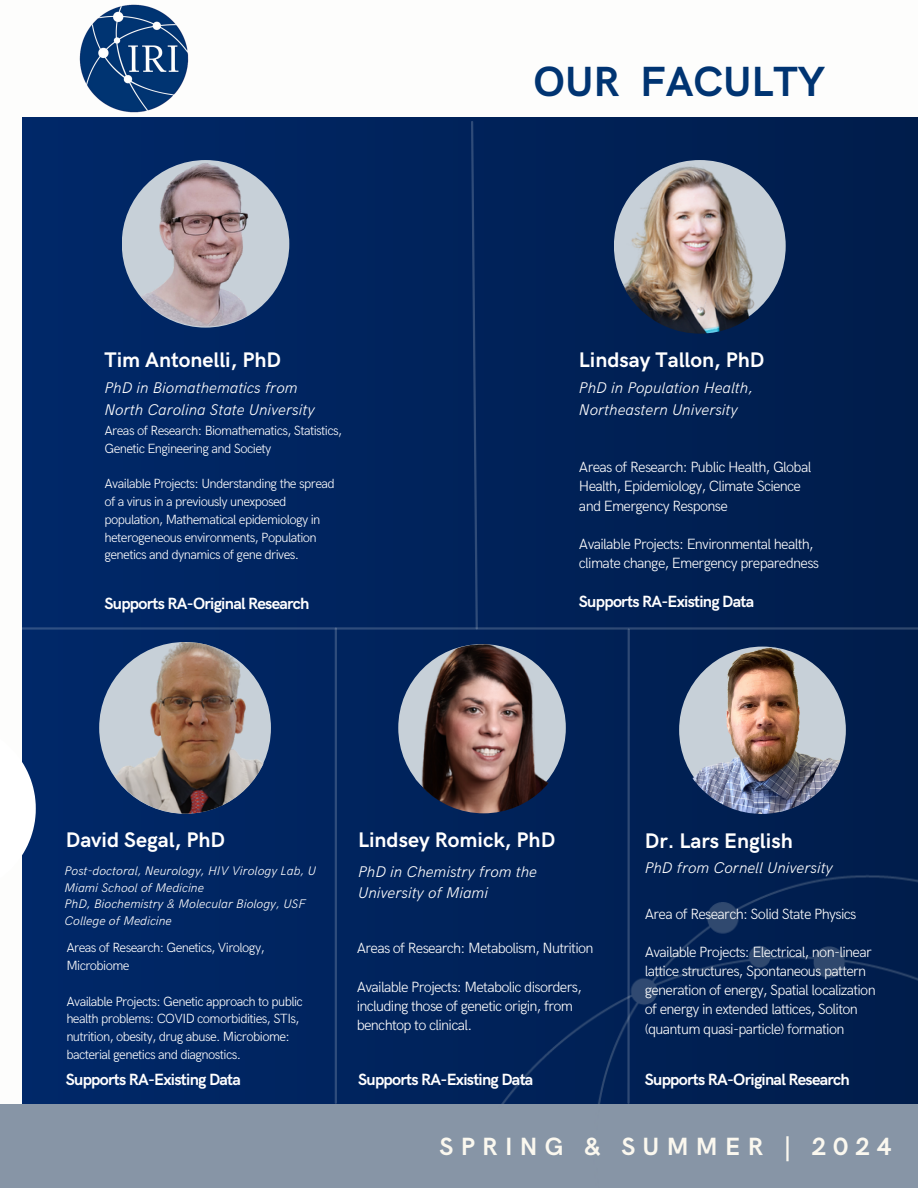
<style>
.page{position:relative;width:918px;height:1188px;background:#fff}
.page>*{position:absolute;margin:0;border:0;box-sizing:border-box;transform-origin:0 0}
.t1{font:700 42.3px "HK Grotesk";color:#003472}
.t2{font:700 25.05px "HK Grotesk";letter-spacing:.29em;color:#fbf8ef}
.t3{font:700 21.15px "HK Grotesk";color:#fff}
.t4{font:700 16.35px "HK Grotesk";letter-spacing:-.045em;color:#fff}
.t5{font:italic 300 15.45px/21.8px "HK Grotesk";color:#fff}
.t6{font:300 14.85px/19.2px "HK Grotesk";letter-spacing:-.045em;color:#fff}
.t7{font:300 13.35px/17.9px "HK Grotesk";letter-spacing:-.045em;color:#fff}
.t8{font:italic 300 12.45px/16.6px "HK Grotesk";color:#fff}
</style>
<div class="page">
<img style="left:79px;top:4px;width:110px;height:109px">
<div style="left:23px;top:117px;width:895px;height:987px;background:linear-gradient(to right,#002869,#001d4b)"></div>
<div style="left:0;top:1104px;width:918px;height:84px;background:#8795a6"></div>
<hr style="left:8px;top:627px;width:910px;height:3px;background:#fdfdfc">
<img style="left:120px;top:154px;width:172px;height:172px;border-radius:50%">
<div style="left:498px;top:854px;width:420px;height:250px;background:#001f52"></div>
<img style="left:100px;top:642px;width:171px;height:172px;border-radius:50%">
<img style="left:394px;top:636px;width:172px;height:173px;border-radius:50%">
<img style="left:399px;top:644px;width:169px;height:169px;border-radius:50%">
<svg style="left:22px;top:723px;width:13px;height:172px"></svg>
<img style="left:614px;top:162px;width:172px;height:172px;border-radius:50%">
<hr style="left:335px;top:628px;width:2px;height:475px;background:#fdfdfc">
<svg style="left:471px;top:120px;width:7px;height:510px"></svg>
<hr style="left:627px;top:630px;width:3px;height:473px;background:#fdfdfc">
<img style="left:677px;top:644px;width:170px;height:170px;border-radius:50%">
<h3 class="t3" style="left:104px;top:348px;width:178px">Tim Antonelli, PhD</h3>
<p class="t5" style="left:104px;top:377px;width:212px">PhD in Biomathematics from<br>North Carolina State University</p>
<p class="t7" style="left:104px;top:422px;width:239px">Areas of Research: Biomathematics, Statistics,<br>Genetic Engineering and Society</p>
<p class="t7" style="left:104px;top:475px;width:232px">Available Projects: Understanding the spread of a virus in a previously unexposed population, Mathematical epidemiology in heterogeneous environments, Population genetics and dynamics of gene drives.</p>
<h1 class="t1" style="left:534px;top:58px;width:293px">OUR FACULTY</h1>
<h3 class="t3" style="left:579px;top:348px;width:187px">Lindsay Tallon, PhD</h3>
<p class="t5" style="left:579px;top:377px;width:176px">PhD in Population Health,<br>Northeastern University</p>
<p class="t6" style="left:579px;top:458px;width:234px">Areas of Research: Public Health, Global<br>Health, Epidemiology, Climate Science and Emergency Response</p>
<p class="t6" style="left:579px;top:535px;width:242px">Available Projects: Environmental health, climate change, Emergency preparedness</p>
<p class="t4" style="left:104px;top:594px;width:207px">Supports RA-Original Research</p>
<p class="t4" style="left:579px;top:593px;width:177px">Supports RA-Existing Data</p>
<h3 class="t3" style="left:66px;top:828px;width:161px">David Segal, PhD</h3>
<p class="t8" style="left:65px;top:863px;width:253px">Post-doctoral, Neurology, HIV Virology Lab, U Miami School of Medicine<br>PhD, Biochemistry &amp; Molecular Biology, USF College of Medicine</p>
<p class="t7" style="left:66px;top:939px;width:200px">Areas of Research: Genetics, Virology,<br>Microbiome</p>
<p class="t7" style="left:66px;top:993px;width:238px">Available Projects: Genetic approach to public health problems: COVID comorbidities, STIs, nutrition, obesity, drug abuse. Microbiome: bacterial genetics and diagnostics.</p>
<h3 class="t3" style="left:358px;top:828px;width:199px">Lindsey Romick, PhD</h3>
<p class="t5" style="left:358px;top:862px;width:180px;line-height:21.3px">PhD in Chemistry from the<br>University of Miami</p>
<p class="t6" style="left:357px;top:939px;width:238px">Areas of Research: Metabolism, Nutrition</p>
<p class="t6" style="left:357px;top:978px;width:227px">Available Projects: Metabolic disorders, including those of genetic origin, from benchtop to clinical.</p>
<p class="t4" style="left:66px;top:1071px;width:177px">Supports RA-Existing Data</p>
<p class="t4" style="left:358px;top:1071px;width:177px">Supports RA-Existing Data</p>
<h3 class="t3" style="left:645px;top:829px;width:149px">Dr. Lars English</h3>
<p class="t5" style="left:645px;top:858px;width:190px">PhD from Cornell University</p>
<p class="t6" style="left:645px;top:905px;width:213px">Area of Research: Solid State Physics</p>
<p class="t6" style="left:645px;top:943px;width:232px">Available Projects: Electrical, non-linear lattice structures, Spontaneous pattern generation of energy, Spatial localization of energy in extended lattices, Soliton (quantum quasi-particle) formation</p>
<p class="t4" style="left:645px;top:1071px;width:207px">Supports RA-Original Research</p>
<h2 class="t2" style="left:440px;top:1133px;width:454px">SPRING &amp; SUMMER | 2024</h2>
</div>
